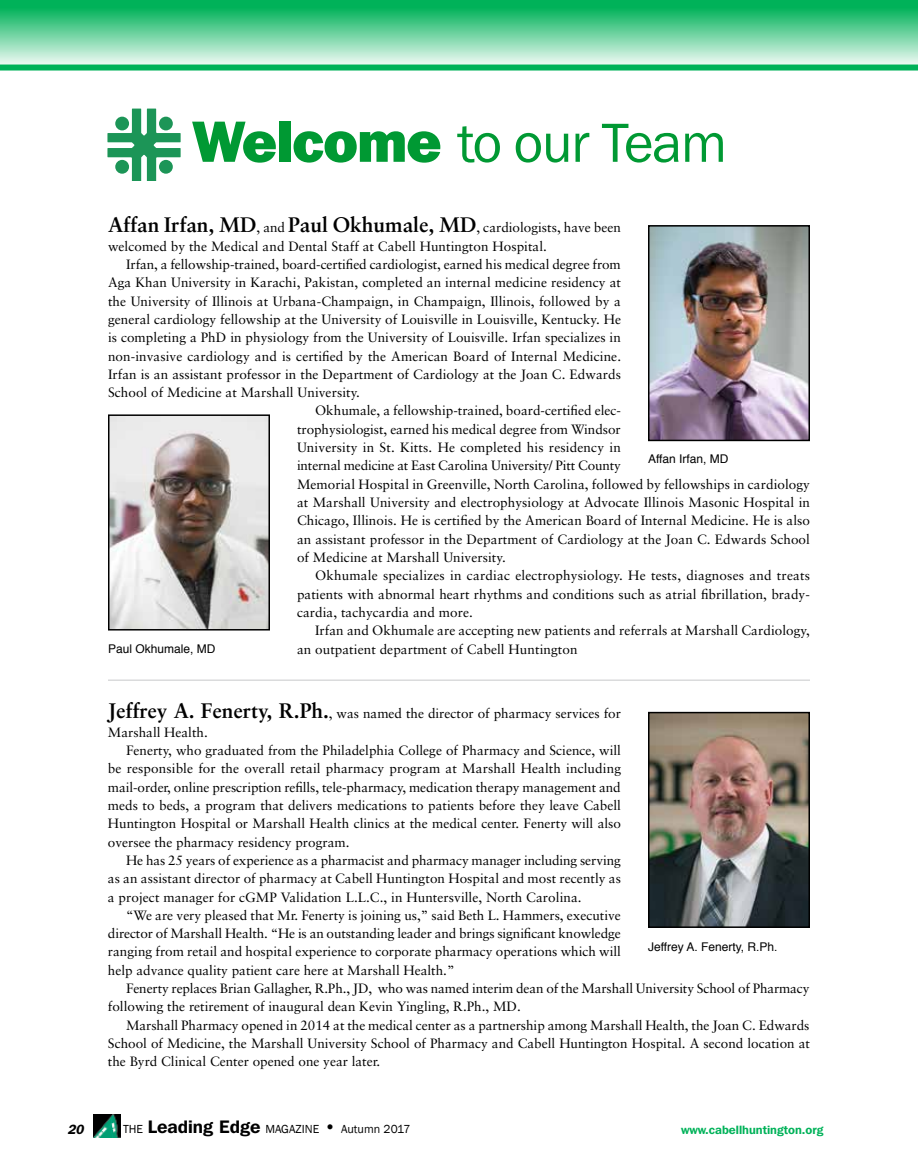
<style>
.page{position:relative;width:918px;height:1175px;background:#fff}
.page>*{position:absolute;margin:0;border:0;box-sizing:border-box;transform-origin:0 0}
.t1{font:57px "Franklin Gothic";letter-spacing:-.025em;color:#093}
.t2{font:700 21px "Sabon";color:#000}
.t3{font:13.5px/18.3px "Sabon";letter-spacing:.005em;color:#000;text-align:justify}
.t4{font:italic 600 13.5px "Franklin Gothic";color:#000}
.t5{font:12px "Helvetica";color:#000}
.t6{font:12px "Franklin Gothic";color:#000}
.t7{font:600 12px "Franklin Gothic IT Cby BT";color:#00b259}
.s1{font-family:"Franklin Gothic IT Cby BT";font-weight:800;font-size:57.9px}
.s2{font-weight:400;font-size:13.5px}
.s3{font-weight:700;font-size:21px}
.s4{font-family:"Franklin Gothic IT Cby BT";font-weight:600;font-size:18px}
.s5{font-size:18px}
</style>
<div class="page">
<img style="left:93px;top:1114px;width:27px;height:23px">
<img style="left:651px;top:715px;width:156px;height:210px">
<div style="left:648px;top:712px;width:162px;height:216px;border:2px solid #000"></div>
<svg style="left:107px;top:109px;width:74px;height:71px"></svg>
<div style="left:0;top:0;width:918px;height:68px;background:linear-gradient(to bottom,#00aa48,#f4fbf8)"></div>
<div style="left:0;top:64px;width:918px;height:6px;background:#00b259"></div>
<img style="left:651px;top:228px;width:156px;height:210px">
<div style="left:648px;top:225px;width:162px;height:216px;border:2px solid #000"></div>
<img style="left:111px;top:417px;width:156px;height:210px">
<div style="left:108px;top:414px;width:162px;height:216px;border:2px solid #000"></div>
<hr style="left:108px;top:679px;width:702px;height:1px;background:#c7c8ca">
<h1 class="t1" style="left:193px;top:107px;width:536px"><span class="s1">Welcome</span> to our Team</h1>
<h2 class="t2" style="left:108px;top:212px;width:514px">Affan Irfan, MD<span class="s2">, and</span> Paul Okhumale, MD<span class="s2">, cardiologists, have been</span></h2>
<p class="t3" style="left:108px;top:237px;width:441px">welcomed by the Medical and Dental Staff at Cabell Huntington Hospital.</p>
<p class="t3" style="left:126px;top:255px;width:496px">Irfan, a fellowship-trained, board-certified cardiologist, earned his medical degree from</p>
<p class="t3" style="left:108px;top:273px;width:514px">Aga Khan University in Karachi, Pakistan, completed an internal medicine residency at</p>
<p class="t3" style="left:108px;top:291px;width:514px">the University of Illinois at Urbana-Champaign, in Champaign, Illinois, followed by a</p>
<p class="t3" style="left:108px;top:310px;width:515px">general cardiology fellowship at the University of Louisville in Louisville, Kentucky. He</p>
<p class="t3" style="left:108px;top:328px;width:514px">is completing a PhD in physiology from the University of Louisville. Irfan specializes in</p>
<p class="t3" style="left:108px;top:346px;width:515px">non-invasive cardiology and is certified by the American Board of Internal Medicine.</p>
<p class="t3" style="left:108px;top:365px;width:515px">Irfan is an assistant professor in the Department of Cardiology at the Joan C. Edwards</p>
<p class="t3" style="left:108px;top:383px;width:254px">School of Medicine at Marshall University.</p>
<p class="t3" style="left:315px;top:401px;width:307px">Okhumale, a fellowship-trained, board-certified elec-</p>
<p class="t3" style="left:297px;top:420px;width:325px">trophysiologist, earned his medical degree from Windsor</p>
<p class="t3" style="left:297px;top:438px;width:325px">University in St. Kitts. He completed his residency in</p>
<p class="t3" style="left:297px;top:456px;width:325px">internal medicine at East Carolina University/ Pitt County</p>
<p class="t3" style="left:297px;top:475px;width:515px">Memorial Hospital in Greenville, North Carolina, followed by fellowships in cardiology</p>
<p class="t3" style="left:297px;top:493px;width:515px">at Marshall University and electrophysiology at Advocate Illinois Masonic Hospital in</p>
<p class="t3" style="left:297px;top:511px;width:515px">Chicago, Illinois. He is certified by the American Board of Internal Medicine. He is also</p>
<p class="t3" style="left:297px;top:529px;width:514px">an assistant professor in the Department of Cardiology at the Joan C. Edwards School</p>
<p class="t3" style="left:297px;top:548px;width:210px">of Medicine at Marshall University.</p>
<p class="t3" style="left:315px;top:566px;width:497px">Okhumale specializes in cardiac electrophysiology. He tests, diagnoses and treats</p>
<p class="t3" style="left:297px;top:584px;width:514px">patients with abnormal heart rhythms and conditions such as atrial fibrillation, brady-</p>
<p class="t3" style="left:297px;top:603px;width:177px">cardia, tachycardia and more.</p>
<p class="t3" style="left:315px;top:621px;width:496px">Irfan and Okhumale are accepting new patients and referrals at Marshall Cardiology,</p>
<p class="t3" style="left:297px;top:639px;width:282px">an outpatient department of Cabell Huntington</p>
<p class="t5" style="left:648px;top:449px;width:82px">Affan Irfan, MD</p>
<p class="t5" style="left:108px;top:640px;width:109px">Paul Okhumale, MD</p>
<p class="t3" style="left:108px;top:704px;width:515px"><span class="s3">Jeffrey A. Fenerty, R.Ph.</span>, was named the director of pharmacy services for<br>Marshall Health.</p>
<p class="t3" style="left:108px;top:741px;width:515px;text-indent:18px">Fenerty, who graduated from the Philadelphia College of Pharmacy and Science, will be responsible for the overall retail pharmacy program at Marshall Health including mail-order, online prescription refills, tele-pharmacy, medication therapy management and meds to beds, a program that delivers medications to patients before they leave Cabell Huntington Hospital or Marshall Health clinics at the medical center. Fenerty will also oversee the pharmacy residency program.</p>
<p class="t3" style="left:108px;top:851px;width:515px;text-indent:18px">He has 25 years of experience as a pharmacist and pharmacy manager including serving as an assistant director of pharmacy at Cabell Huntington Hospital and most recently as a project manager for cGMP Validation L.L.C., in Huntersville, North Carolina.</p>
<p class="t3" style="left:108px;top:905px;width:514px;text-indent:18px">“We are very pleased that Mr. Fenerty is joining us,” said Beth L. Hammers, executive director of Marshall Health. “He is an outstanding leader and brings significant knowledge ranging from retail and hospital experience to corporate pharmacy operations which will help advance quality patient care here at Marshall Health.”</p>
<p class="t3" style="left:108px;top:979px;width:703px;text-indent:18px">Fenerty replaces Brian Gallagher, R.Ph., JD, who was named interim dean of the Marshall University School of Pharmacy following the retirement of inaugural dean Kevin Yingling, R.Ph., MD.</p>
<p class="t3" style="left:108px;top:1015px;width:704px;text-indent:18px">Marshall Pharmacy opened in 2014 at the medical center as a partnership among Marshall Health, the Joan C. Edwards School of Medicine, the Marshall University School of Pharmacy and Cabell Huntington Hospital. A second location at the Byrd Clinical Center opened one year later.</p>
<p class="t5" style="left:648px;top:937px;width:131px">Jeffrey A. Fenerty, R.Ph.</p>
<p class="t4" style="left:68px;top:1121px;width:18px">20</p>
<p class="t6" style="left:123px;top:1121px;width:289px">THE <span class="s4">Leading Edge</span> MAGAZINE <span class="s5">•</span> Autumn 2017</p>
<p class="t7" style="left:681px;top:1122px;width:144px">www.cabellhuntington.org</p>
</div>
